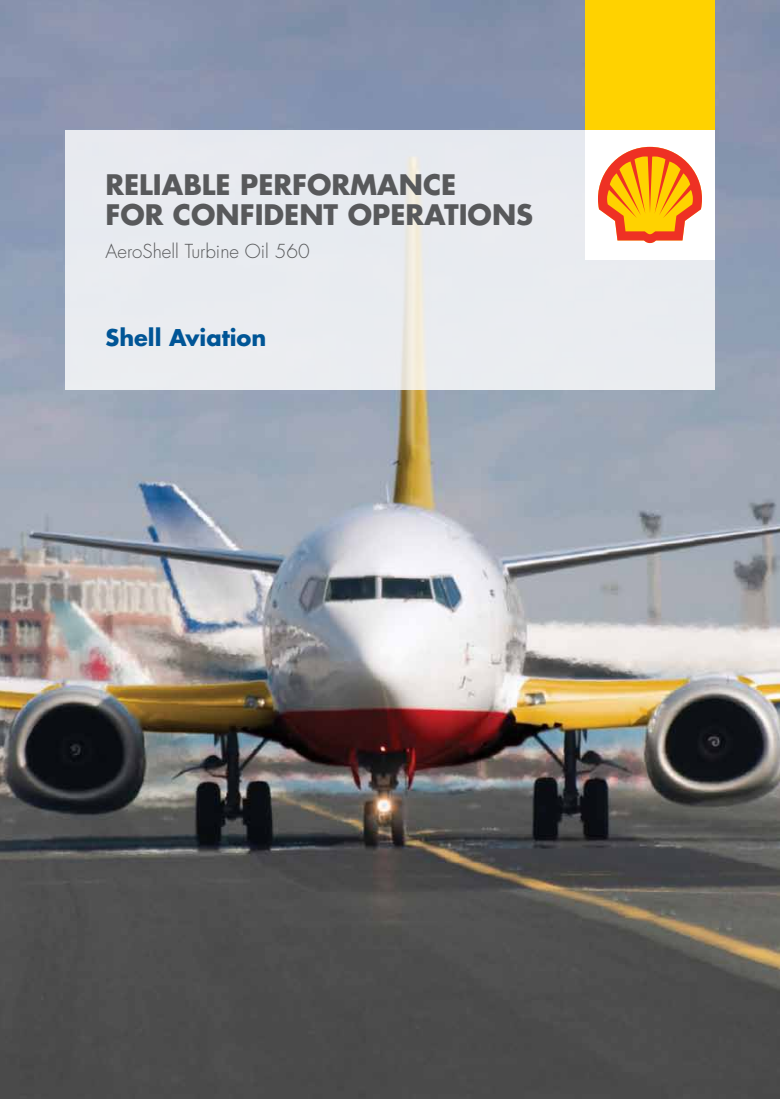
<style>
.page{position:relative;width:780px;height:1099px;background:#fff}
.page>*{position:absolute;margin:0;border:0;box-sizing:border-box;transform-origin:0 0}
.t1{font:700 27.5px/30px "Futura";color:#58595b}
.t2{font:700 22.5px "Futura";color:#005596}
.t3{font:300 18.75px "Futura";color:#58595b}
</style>
<div class="page">
<img style="left:0;top:0;width:780px;height:1098px">
<div style="left:65px;top:130px;width:650px;height:260px;background:#e9ebf0"></div>
<div style="left:585px;top:0;width:130px;height:130px;background:#ffd200"></div>
<div style="left:585px;top:130px;width:130px;height:130px;background:#fff"></div>
<svg style="left:598px;top:146px;width:104px;height:98px"></svg>
<p class="t1" style="left:105px;top:169px;width:429px">RELIABLE PERFORMANCE<br>FOR CONFIDENT OPERATIONS</p>
<p class="t3" style="left:105px;top:239px;width:206px">AeroShell Turbine Oil 560</p>
<p class="t2" style="left:105px;top:322px;width:162px">Shell Aviation</p>
</div>
